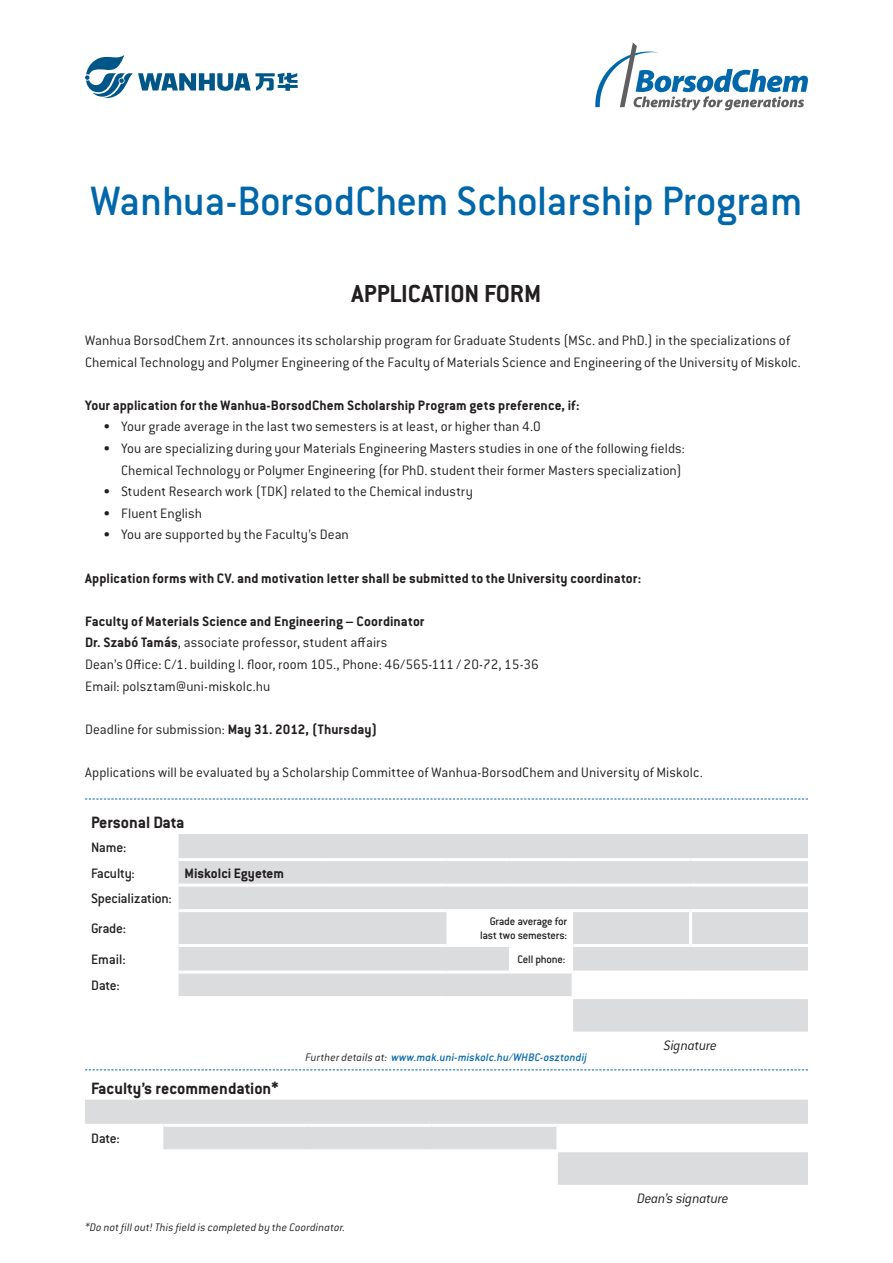
<style>
.page{position:relative;width:893px;height:1263px;background:#fff}
.page>*{position:absolute;margin:0;border:0;box-sizing:border-box;transform-origin:0 0}
.t1{font:500 45px "Conduit ITC Pro";letter-spacing:-.01em;color:#0067aa}
.t2{font:700 27px "Conduit ITC Pro";letter-spacing:-.005em;color:#231f20}
.t3{font:700 18px "Conduit ITC Pro";color:#231f20}
.t4{font:300 15px/21.6px "Conduit ITC Pro";letter-spacing:.005em;color:#231f20}
.t5{font:700 15px "Conduit ITC Pro";letter-spacing:.005em;color:#231f20}
.t6{font:500 15px/25.5px "Conduit ITC Pro";letter-spacing:-.015em;color:#231f20}
.t7{font:italic 300 15px "Conduit ITC Pro";letter-spacing:-.015em;color:#231f20}
.t8{font:italic 500 12px "Conduit ITC Pro";letter-spacing:.015em;color:#0067aa}
.t9{font:italic 300 12px "Conduit ITC Pro";letter-spacing:.01em;color:#231f20}
.t10{font:500 12px/14.4px "Conduit ITC Pro";letter-spacing:-.015em;color:#231f20;text-align:right}
.s1{font-weight:700}
.s2{font-weight:300;color:#231f20}
</style>
<div class="page">
<svg style="left:85px;top:1100px;width:723px;height:85px;fill:#dbdcde"></svg>
<hr style="left:163px;top:1124px;width:145px;height:3px;background:#fff">
<hr style="left:308px;top:1124px;width:123px;height:3px;background:#fff">
<hr style="left:431px;top:1124px;width:127px;height:3px;background:#fff">
<hr style="left:556px;top:1127px;width:3px;height:22px;background:#fff">
<hr style="left:558px;top:1124px;width:250px;height:3px;background:#fff">
<hr style="left:85px;top:1149px;width:78px;height:3px;background:#fff">
<hr style="left:163px;top:1149px;width:145px;height:3px;background:#fff">
<hr style="left:308px;top:1149px;width:123px;height:3px;background:#fff">
<hr style="left:431px;top:1149px;width:127px;height:3px;background:#fff">
<hr style="left:558px;top:1149px;width:250px;height:3px;background:#fff">
<hr style="left:85px;top:1124px;width:78px;height:3px;background:#fff">
<svg style="left:85px;top:55px;width:213px;height:43px"></svg>
<svg style="left:595px;top:43px;width:213px;height:68px"></svg>
<svg style="left:85px;top:799px;width:723px;height:1px"></svg>
<svg style="left:85px;top:1069px;width:723px;height:1px"></svg>
<svg style="left:179px;top:834px;width:629px;height:197px;fill:#dbdcde"></svg>
<div style="left:510px;top:945px;width:63px;height:27px;background:#fff"></div>
<hr style="left:179px;top:858px;width:144px;height:3px;background:#fff">
<hr style="left:323px;top:858px;width:72px;height:3px;background:#fff">
<hr style="left:395px;top:858px;width:51px;height:3px;background:#fff">
<hr style="left:446px;top:858px;width:64px;height:3px;background:#fff">
<hr style="left:510px;top:858px;width:63px;height:3px;background:#fff">
<hr style="left:573px;top:858px;width:117px;height:3px;background:#fff">
<hr style="left:690px;top:858px;width:118px;height:3px;background:#fff">
<hr style="left:179px;top:883px;width:144px;height:3px;background:#fff">
<hr style="left:323px;top:883px;width:72px;height:3px;background:#fff">
<hr style="left:395px;top:883px;width:51px;height:3px;background:#fff">
<hr style="left:446px;top:883px;width:64px;height:3px;background:#fff">
<hr style="left:510px;top:883px;width:63px;height:3px;background:#fff">
<hr style="left:573px;top:883px;width:117px;height:3px;background:#fff">
<hr style="left:690px;top:883px;width:118px;height:3px;background:#fff">
<hr style="left:179px;top:909px;width:144px;height:3px;background:#fff">
<hr style="left:323px;top:909px;width:72px;height:3px;background:#fff">
<hr style="left:395px;top:909px;width:51px;height:3px;background:#fff">
<hr style="left:573px;top:909px;width:117px;height:3px;background:#fff">
<hr style="left:690px;top:909px;width:118px;height:3px;background:#fff">
<hr style="left:689px;top:912px;width:3px;height:32px;background:#fff">
<hr style="left:446px;top:909px;width:64px;height:3px;background:#fff">
<hr style="left:510px;top:909px;width:63px;height:3px;background:#fff">
<hr style="left:179px;top:944px;width:144px;height:3px;background:#fff">
<hr style="left:323px;top:944px;width:72px;height:3px;background:#fff">
<hr style="left:510px;top:944px;width:63px;height:3px;background:#fff">
<hr style="left:573px;top:944px;width:117px;height:3px;background:#fff">
<hr style="left:690px;top:944px;width:118px;height:3px;background:#fff">
<hr style="left:179px;top:970px;width:144px;height:3px;background:#fff">
<hr style="left:323px;top:970px;width:72px;height:3px;background:#fff">
<hr style="left:395px;top:970px;width:51px;height:3px;background:#fff">
<hr style="left:446px;top:970px;width:64px;height:3px;background:#fff">
<hr style="left:510px;top:970px;width:63px;height:3px;background:#fff">
<hr style="left:572px;top:973px;width:3px;height:23px;background:#fff">
<hr style="left:573px;top:970px;width:117px;height:3px;background:#fff">
<hr style="left:690px;top:970px;width:118px;height:3px;background:#fff">
<hr style="left:179px;top:996px;width:144px;height:3px;background:#fff">
<hr style="left:323px;top:996px;width:72px;height:3px;background:#fff">
<hr style="left:395px;top:996px;width:51px;height:3px;background:#fff">
<hr style="left:446px;top:996px;width:64px;height:3px;background:#fff">
<hr style="left:510px;top:996px;width:63px;height:3px;background:#fff">
<hr style="left:573px;top:996px;width:117px;height:3px;background:#fff">
<hr style="left:690px;top:996px;width:118px;height:3px;background:#fff">
<hr style="left:395px;top:944px;width:51px;height:3px;background:#fff">
<hr style="left:446px;top:944px;width:64px;height:3px;background:#fff">
<h1 class="t1" style="left:91px;top:176px;width:713px">Wanhua-BorsodChem Scholarship Program</h1>
<h2 class="t2" style="left:352px;top:278px;width:191px">APPLICATION FORM</h2>
<p class="t4" style="left:85px;top:330px;width:717px">Wanhua BorsodChem Zrt. announces its scholarship program for Graduate Students (MSc. and PhD.) in the specializations of<br>Chemical Technology and Polymer Engineering of the Faculty of Materials Science and Engineering of the University of Miskolc.</p>
<p class="t5" style="left:85px;top:396px;width:496px">Your application for the Wanhua-BorsodChem Scholarship Program gets preference, if:</p>
<p class="t4" style="left:103px;top:416px;width:439px">• Your grade average in the last two semesters is at least, or higher than 4.0</p>
<p class="t4" style="left:103px;top:438px;width:583px;text-align:right">• You are specializing during your Materials Engineering Masters studies in one of the following fields:<br>Chemical Technology or Polymer Engineering (for PhD. student their former Masters specialization)</p>
<p class="t4" style="left:103px;top:481px;width:371px">• Student Research work (TDK) related to the Chemical industry</p>
<p class="t4" style="left:103px;top:502px;width:101px">• Fluent English</p>
<p class="t4" style="left:103px;top:524px;width:247px">• You are supported by the Faculty’s Dean</p>
<p class="t5" style="left:85px;top:569px;width:558px">Application forms with CV. and motivation letter shall be submitted to the University coordinator:</p>
<p class="t4" style="left:85px;top:610px;width:455px"><span class="s1">Faculty of Materials Science and Engineering – Coordinator<br>Dr. Szabó Tamás</span>, associate professor, student affairs<br>Dean’s Office: C/1. building I. floor, room 105., Phone: 46/565-111 / 20-72, 15-36<br>Email: polsztam@uni-miskolc.hu</p>
<p class="t4" style="left:85px;top:718px;width:294px">Deadline for submission: <span class="s1">May 31. 2012, (Thursday)</span></p>
<p class="t4" style="left:85px;top:762px;width:619px">Applications will be evaluated by a Scholarship Committee of Wanhua-BorsodChem and University of Miskolc.</p>
<p class="t3" style="left:91px;top:812px;width:95px">Personal Data</p>
<p class="t6" style="left:91px;top:835px;width:45px">Name:<br>Faculty:</p>
<p class="t5" style="left:185px;top:864px;width:101px">Miskolci Egyetem</p>
<p class="t6" style="left:91px;top:883px;width:82px;line-height:30.2px">Specialization:<br>Grade:</p>
<p class="t10" style="left:480px;top:914px;width:89px">Grade average for last two semesters:</p>
<p class="t6" style="left:91px;top:946px;width:36px">Email:</p>
<p class="t10" style="left:517px;top:952px;width:50px">Cell phone:</p>
<p class="t6" style="left:91px;top:973px;width:30px">Date:</p>
<p class="t3" style="left:91px;top:1078px;width:189px">Faculty’s recommendation*</p>
<p class="t6" style="left:91px;top:1126px;width:30px">Date:</p>
<p class="t8" style="left:306px;top:1050px;width:283px"><span class="s2">Further details at:</span> www.mak.uni-miskolc.hu/WHBC-osztondij</p>
<p class="t9" style="left:85px;top:1220px;width:262px">*Do not fill out! This field is completed by the Coordinator.</p>
<p class="t7" style="left:664px;top:1037px;width:55px">Signature</p>
<p class="t7" style="left:637px;top:1190px;width:93px">Dean’s signature</p>
</div>
